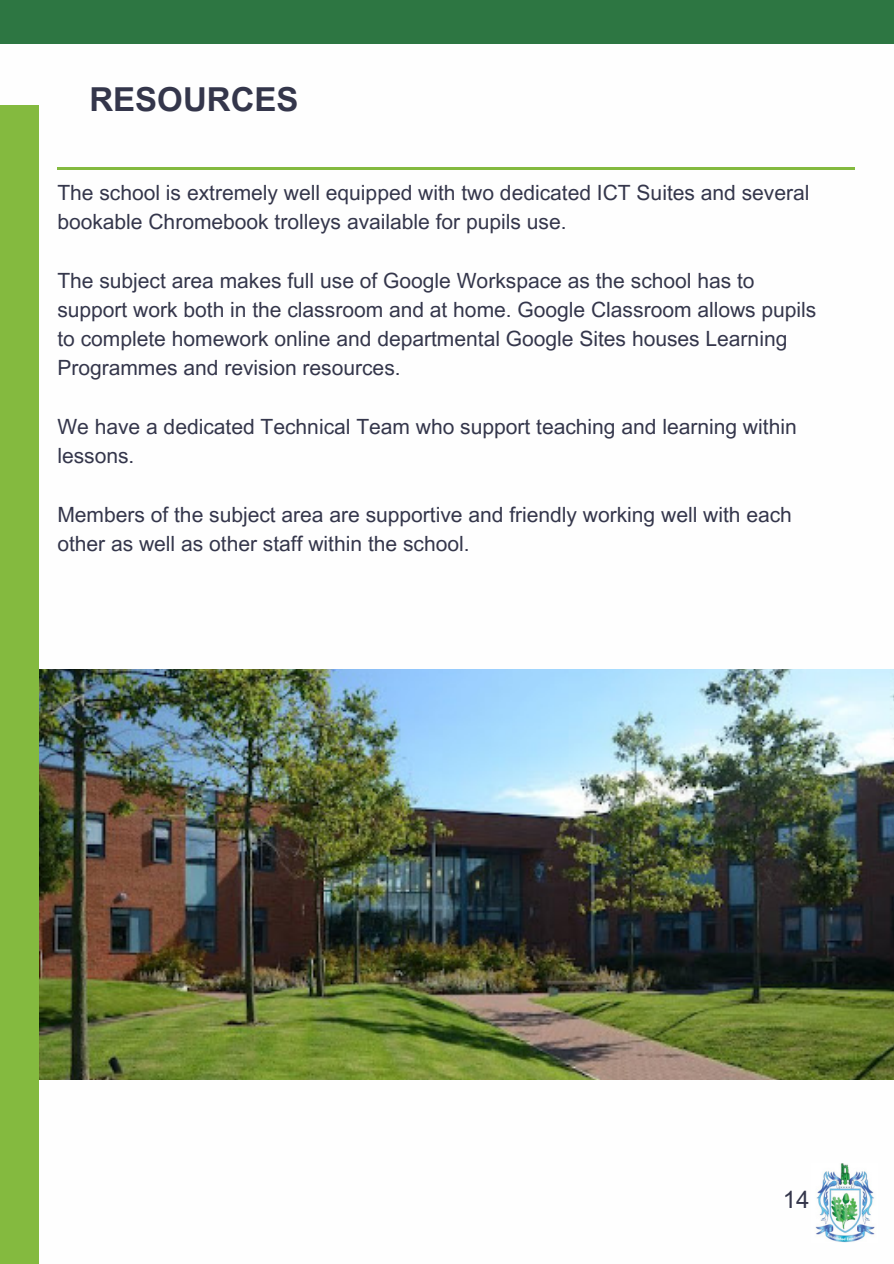
<style>
.page{position:relative;width:894px;height:1264px;background:#fff}
.page>*{position:absolute;margin:0;border:0;box-sizing:border-box;transform-origin:0 0}
.t1{font:700 33px "Arial MT Pro";color:#34364b}
.t2{font:24px "Arial MT Pro";color:#34364b}
.t3{font:21px/29.2px "Arial MT Pro";color:#34364b}
</style>
<div class="page">
<div style="left:0;top:0;width:893px;height:43px;background:#2d7642"></div>
<img style="left:39px;top:669px;width:854px;height:410px">
<div style="left:0;top:105px;width:39px;height:1158px;background:#84ba3f"></div>
<img style="left:815px;top:1163px;width:60px;height:79px">
<hr style="left:57px;top:168px;width:797px;height:2px;background:#84ba3f">
<p class="t1" style="left:89px;top:87px;width:211px">RESOURCES</p>
<p class="t3" style="left:57px;top:180px;width:753px">The school is extremely well equipped with two dedicated ICT Suites and several bookable Chromebook trolleys available for pupils use.</p>
<p class="t3" style="left:57px;top:268px;width:760px">The subject area makes full use of Google Workspace as the school has to support work both in the classroom and at home. Google Classroom allows pupils to complete homework online and departmental Google Sites houses Learning Programmes and revision resources.</p>
<p class="t3" style="left:57px;top:414px;width:740px">We have a dedicated Technical Team who support teaching and learning within lessons.</p>
<p class="t3" style="left:57px;top:502px;width:735px">Members of the subject area are supportive and friendly working well with each other as well as other staff within the school.</p>
<p class="t2" style="left:782px;top:1190px;width:28px">14</p>
</div>
